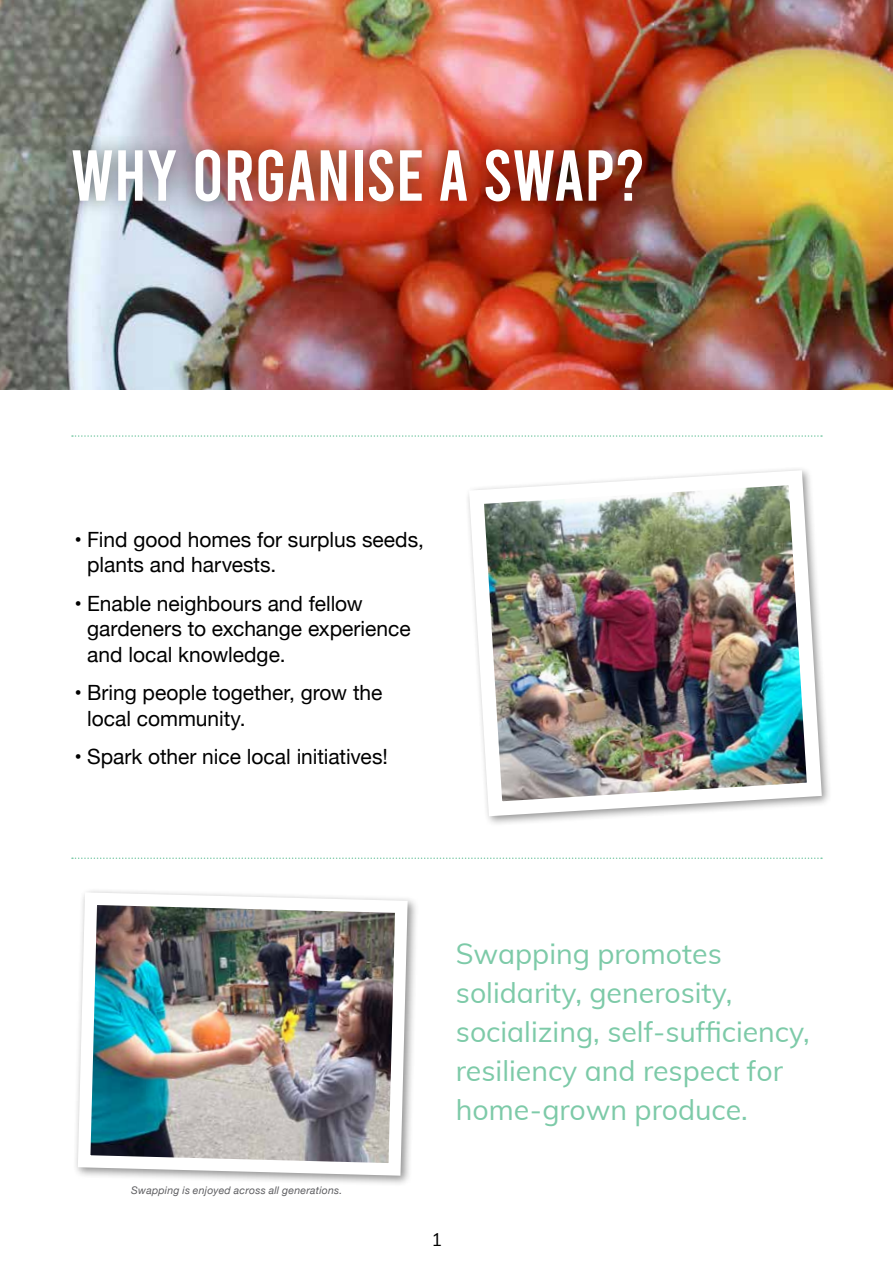
<style>
.page{position:relative;width:893px;height:1263px;background:#fff}
.page>*{position:absolute;margin:0;border:0;box-sizing:border-box;transform-origin:0 0}
.t1{font:72px "Bebas";color:#fff}
.t2{font:28.5px/39px "Muli";color:#7dcaa8}
.t3{font:21px/25.5px "Helvetica Neue";color:#000}
.t4{font:18px "Muli";color:#000}
.t5{font:italic 10.5px "Helvetica Neue";letter-spacing:.02em;color:#5d5d60}
</style>
<div class="page">
<img style="left:0;top:0;width:893px;height:390px">
<div style="left:54px;top:131px;width:607px;height:89px;background:#000;opacity:.54"></div>
<svg style="left:72px;top:435px;width:750px;height:2px"></svg>
<img style="left:468px;top:469px;width:361px;height:355px">
<svg style="left:72px;top:857px;width:750px;height:2px"></svg>
<img style="left:75px;top:890px;width:339px;height:292px">
<h1 class="t1" style="left:71px;top:139px;width:151px">WHY ORGANISE</h1>
<h1 class="t1" style="left:438px;top:139px;width:78px">ASWAP</h1>
<h1 class="t1" style="left:615px;top:139px;width:30px">?</h1>
<p class="t3" style="left:87px;top:528px;width:338px;text-indent:-13px">• Find good homes for surplus seeds, plants and harvests.</p>
<p class="t3" style="left:87px;top:592px;width:325px;text-indent:-13px">• Enable neighbours and fellow gardeners to exchange experience and local knowledge.</p>
<p class="t3" style="left:87px;top:681px;width:297px;text-indent:-13px">• Bring people together, grow the local community.</p>
<p class="t3" style="left:74px;top:745px;width:315px">• Spark other nice local initiatives!</p>
<p class="t5" style="left:131px;top:1183px;width:213px">Swapping is enjoyed across all generations.</p>
<h2 class="t2" style="left:456px;top:933px;width:355px">Swapping promotes solidarity, generosity, socializing, self-sufficiency, resiliency and respect for home-grown produce.</h2>
<p class="t4" style="left:431px;top:1226px;width:12px">1</p>
</div>
